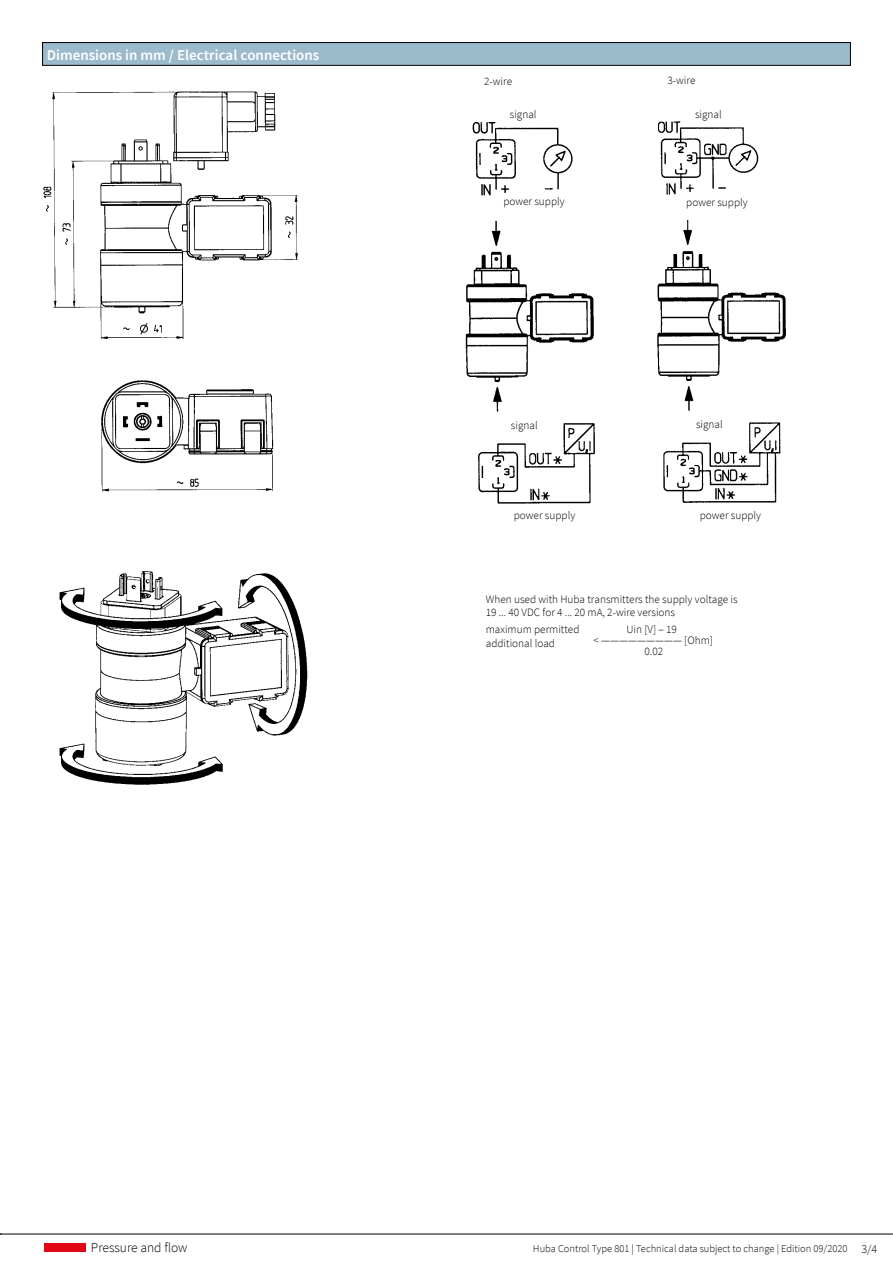
<style>
.page{position:relative;width:893px;height:1263px;background:#fff}
.page>*{position:absolute;margin:0;border:0;box-sizing:border-box;transform-origin:0 0}
.t1{font:600 15px "Source Sans Pro";color:#fff}
.t2{font:300 13.5px "Source Sans Pro";color:#000}
.t3{font:300 11.25px/13.5px "Source Sans Pro";color:#000}
.t4{font:300 10.5px "Source Sans Pro";color:#000}
.s1{font-size:12px}
</style>
<div class="page">
<hr style="left:0;top:1234px;width:893px;height:1px;background:#000">
<div style="left:44px;top:1243px;width:41px;height:9px;background:#e30613"></div>
<div style="left:43px;top:43px;width:807px;height:22px;background:#9bbacc"></div>
<img style="left:43px;top:91px;width:255px;height:401px">
<img style="left:465px;top:121px;width:321px;height:383px">
<div style="left:510px;top:110px;width:124px;height:17px;background:#fff"></div>
<div style="left:503px;top:197px;width:124px;height:16px;background:#fff"></div>
<div style="left:686px;top:198px;width:124px;height:16px;background:#fff"></div>
<div style="left:695px;top:110px;width:101px;height:16px;background:#fff"></div>
<div style="left:696px;top:420px;width:44px;height:21px;background:#fff"></div>
<div style="left:511px;top:421px;width:44px;height:20px;background:#fff"></div>
<img style="left:59px;top:571px;width:249px;height:214px">
<h1 class="t1" style="left:47px;top:45px;width:274px">Dimensions in mm / Electrical connections</h1>
<p class="t3" style="left:484px;top:74px;width:30px">2-wire</p>
<p class="t3" style="left:667px;top:73px;width:30px">3-wire</p>
<p class="t3" style="left:510px;top:108px;width:28px">signal</p>
<p class="t3" style="left:695px;top:108px;width:28px">signal</p>
<p class="t3" style="left:503px;top:195px;width:63px">power supply</p>
<p class="t3" style="left:686px;top:196px;width:63px">power supply</p>
<p class="t3" style="left:511px;top:419px;width:28px">signal</p>
<p class="t3" style="left:514px;top:509px;width:63px">power supply</p>
<p class="t3" style="left:696px;top:418px;width:28px">signal</p>
<p class="t3" style="left:700px;top:509px;width:63px">power supply</p>
<p class="t3" style="left:486px;top:592px;width:253px">When used with Huba transmitters the supply voltage is<br>19 ... 40 VDC for 4 ... 20 mA, 2-wire versions</p>
<p class="t3" style="left:593px;top:633px;width:121px">&lt; ————————— [Ohm]</p>
<p class="t3" style="left:486px;top:623px;width:95px">maximum permitted additional load</p>
<p class="t3" style="left:626px;top:619px;width:52px;line-height:21.9px;text-align:center">Uin [V] – 19<br>0.02</p>
<p class="t2" style="left:91px;top:1239px;width:98px">Pressure and flow</p>
<p class="t4" style="left:533px;top:1242px;width:346px">Huba Control Type 801 | Technical data subject to change | Edition 09/2020 <span class="s1">3/4</span></p>
</div>
